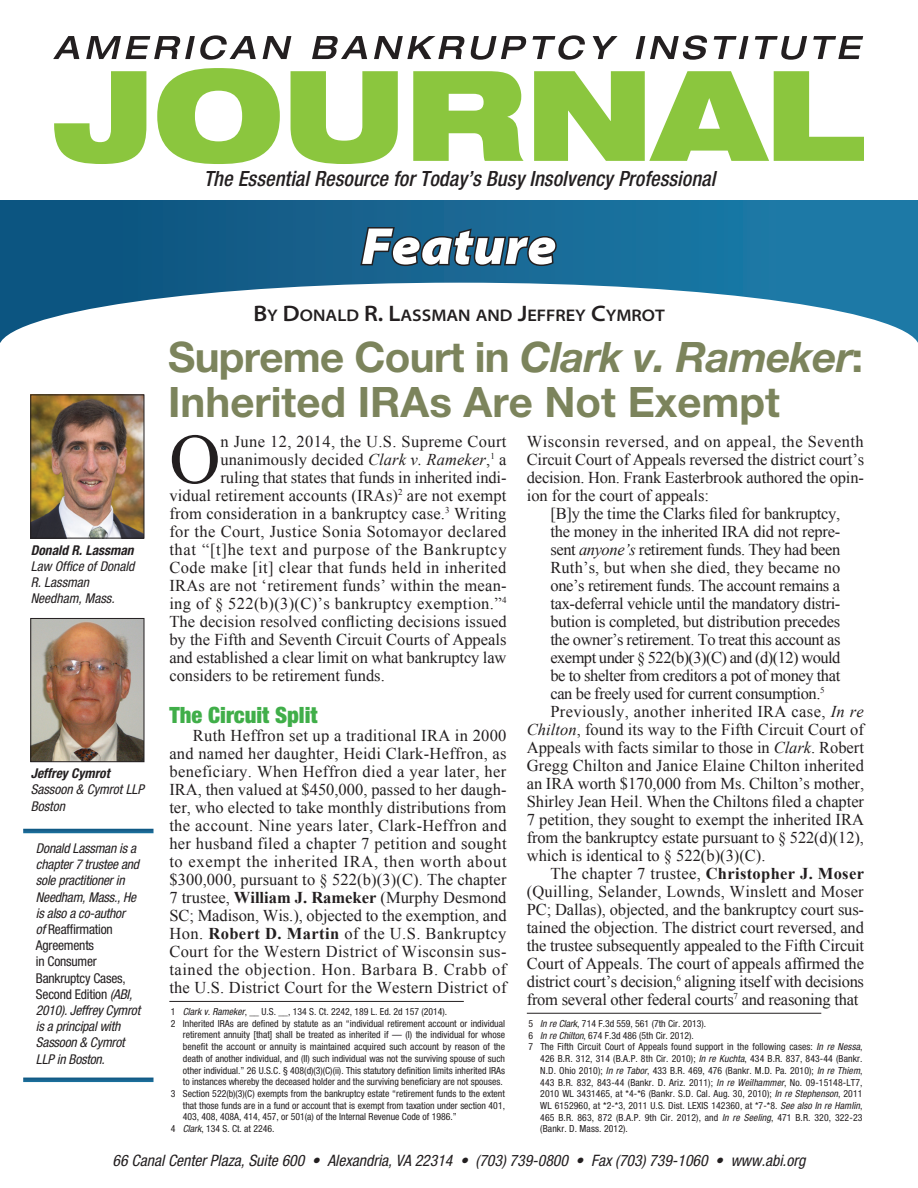
<style>
.page{position:relative;width:918px;height:1188px;background:#fff}
.page>*{position:absolute;margin:0;border:0;box-sizing:border-box;transform-origin:0 0}
.Body_text{font:70.8px "Times New Roman";color:#231f20}
.Page_Header{font:italic 900 semi-expanded 52.5px "Myriad Pro";color:#fff}
.Article_Headline_1{font:700 42px/45px "Helvetica Neue LT Std";color:#7c845c}
.Subhead_1{font:900 condensed 22.5px "Helvetica Neue";color:#40ae49}
.t1{font:italic 500 condensed 21px "Helvetica Neue LT Std";letter-spacing:.005em;color:#231f20}
.Author_Name_-_Top_of{font:600 semi-expanded 16.8px "Myriad Pro";color:#231f20}
.Body_text-2{font:16.5px/18px "Times New Roman";letter-spacing:.005em;color:#231f20;text-align:justify}
.Body_text-3{font:16.5px "Times New Roman";letter-spacing:.025em;color:#231f20}
.Body_text-4{font:16.5px "Times New Roman";letter-spacing:.04em;color:#231f20}
.t2{font:italic condensed 15.75px "Helvetica Neue";color:#231f20}
.Author_Caption_2_Bio{font:italic condensed 13.5px/16.2px "Helvetica Neue";letter-spacing:-.015em;color:#231f20}
.Author_Caption_1{font:italic 700 condensed 13.5px "Helvetica Neue";color:#231f20}
.Footnote{font:condensed 9.75px/11.7px "Helvetica Neue";color:#231f20;text-align:justify}
.s1{font-style:normal}
.s2{font-size:22.5px}
.s3{font-style:italic}
.s4{font-weight:700}
</style>
<div class="page">
<svg style="left:54px;top:71px;width:92px;height:93px"></svg>
<svg style="left:53px;top:36px;width:26px;height:23px"></svg>
<svg style="left:86px;top:35px;width:170px;height:25px"></svg>
<svg style="left:263px;top:36px;width:28px;height:23px"></svg>
<svg style="left:312px;top:36px;width:55px;height:23px"></svg>
<svg style="left:374px;top:36px;width:153px;height:24px"></svg>
<svg style="left:533px;top:35px;width:52px;height:25px"></svg>
<svg style="left:593px;top:36px;width:25px;height:23px"></svg>
<svg style="left:636px;top:35px;width:71px;height:25px"></svg>
<svg style="left:714px;top:36px;width:35px;height:23px"></svg>
<svg style="left:755px;top:36px;width:52px;height:24px"></svg>
<svg style="left:813px;top:36px;width:50px;height:23px"></svg>
<svg style="left:0;top:201px;width:918px;height:82px;background:#105e8a"></svg>
<svg style="left:0;top:283px;width:918px;height:131px"></svg>
<svg style="left:157px;top:68px;width:707px;height:346px"></svg>
<img style="left:32px;top:620px;width:110px;height:140px">
<div style="left:30px;top:618px;width:114px;height:144px;border:1px solid #231f20"></div>
<hr style="left:169px;top:1001px;width:295px;height:1px;background:#231f20">
<svg style="left:23px;top:829px;width:131px;height:4px"></svg>
<svg style="left:23px;top:1078px;width:131px;height:4px"></svg>
<hr style="left:527px;top:1013px;width:294px;height:1px;background:#231f20">
<img style="left:32px;top:396px;width:110px;height:140px">
<div style="left:30px;top:394px;width:114px;height:144px;border:1px solid #231f20"></div>
<p class="Author_Caption_1" style="left:31px;top:542px;width:104px">Donald R. Lassman</p>
<p class="Author_Caption_2_Bio" style="left:31px;top:558px;width:105px">Law Office of Donald<br>R. Lassman</p>
<p class="Author_Caption_2_Bio" style="left:31px;top:590px;width:85px">Needham, Mass.</p>
<p class="Author_Caption_1" style="left:31px;top:765px;width:80px">Jeffrey Cymrot</p>
<p class="Author_Caption_2_Bio" style="left:31px;top:781px;width:115px">Sassoon &amp; Cymrot LLP</p>
<p class="Author_Caption_2_Bio" style="left:31px;top:798px;width:36px">Boston</p>
<p class="Author_Caption_2_Bio" style="left:36px;top:840px;width:106px">Donald Lassman is a chapter 7 trustee and sole practitioner in<br>Needham, Mass., He is also a co-author<br>of <span class="s1">Reaffirmation<br>Agreements<br>in Consumer<br>Bankruptcy Cases,<br>Second Edition</span> (ABI,<br>2010). Jeffrey Cymrot is a principal with<br>Sassoon &amp; Cymrot<br>LLP in Boston.</p>
<p class="t1" style="left:204px;top:166px;width:513px">The Essential Resource for Today’s Busy Insolvency Professional</p>
<p class="Page_Header" style="left:361px;top:216px;width:197px">Feature</p>
<p class="Author_Name_-_Top_of" style="left:253px;top:306px;width:413px"><span class="s2">B</span>Y <span class="s2">D</span>ONALD <span class="s2">R. L</span>ASSMAN AND <span class="s2">J</span>EFFREY <span class="s2">C</span>YMROT</p>
<p class="Article_Headline_1" style="left:168px;top:334px;width:697px">Supreme Court in <span class="s3">Clark v. Rameker</span>:<br>Inherited IRAs Are Not Exempt</p>
<p class="Body_text" style="left:169px;top:412px;width:53px">O</p>
<p class="Body_text-3" style="left:221px;top:430px;width:288px">n June 12, 2014, the U.S. Supreme Court</p>
<p class="Body_text-2" style="left:527px;top:432px;width:339px">Wisconsin reversed, and on appeal, the Seventh Circuit Court of Appeals reversed the district court’s decision. Hon. Frank Easterbrook authored the opin&shy;ion for the court of appeals:</p>
<p class="Body_text-2" style="left:550px;top:504px;width:291px">[B]y the time the Clarks filed for bankruptcy, the money in the inherited IRA did not repre&shy;sent <span class="s3">anyone’s</span> retirement funds. They had been Ruth’s, but when she died, they became no one’s retirement funds. The account remains a tax-deferral vehicle until the mandatory distri&shy;bution is completed, but distribution precedes the owner’s retirement. To treat this account as exempt under § 522(b)(3)(C) and (d)(12) would be to shelter from creditors a pot of money that can be freely used for current consumption.<sup>5</sup></p>
<p class="Body_text-2" style="left:527px;top:702px;width:339px;text-indent:24px">Previously, another inherited IRA case, <span class="s3">In re Chilton</span>, found its way to the Fifth Circuit Court of Appeals with facts similar to those in <span class="s3">Clark</span>. Robert Gregg Chilton and Janice Elaine Chilton inherited an IRA worth $170,000 from Ms. Chilton’s mother, Shirley Jean Heil. When the Chiltons filed a chapter 7 petition, they sought to exempt the inherited IRA from the bankruptcy estate pursuant to § 522(d)(12), which is identical to § 522(b)(3)(C).</p>
<p class="Body_text-2" style="left:527px;top:864px;width:339px;text-indent:24px">The chapter 7 trustee, <span class="s4">Christopher J. Moser </span>(Quilling, Selander, Lownds, Winslett and Moser PC; Dallas), objected, and the bankruptcy court sus&shy;tained the objection. The district court reversed, and the trustee subsequently appealed to the Fifth Circuit Court of Appeals. The court of appeals affirmed the district court’s decision,<sup>6</sup> aligning itself with decisions from several other federal courts<sup>7</sup> and reasoning that</p>
<p class="Body_text-2" style="left:221px;top:450px;width:288px">unanimously decided <span class="s3">Clark v. Rameker</span>,<sup>1</sup> a</p>
<p class="Body_text-2" style="left:221px;top:468px;width:288px">ruling that states that funds in inherited indi-</p>
<p class="Body_text-2" style="left:169px;top:486px;width:339px">vidual retirement accounts (IRAs)<sup>2</sup> are not exempt</p>
<p class="Body_text-2" style="left:169px;top:504px;width:339px">from consideration in a bankruptcy case.<sup>3</sup> Writing</p>
<p class="Body_text-3" style="left:169px;top:520px;width:339px">for the Court, Justice Sonia Sotomayor declared</p>
<p class="Body_text-4" style="left:169px;top:538px;width:339px">that “[t]he text and purpose of the Bankruptcy</p>
<p class="Body_text-3" style="left:169px;top:556px;width:339px">Code make [it] clear that funds held in inherited</p>
<p class="Body_text-2" style="left:169px;top:576px;width:339px">IRAs are not ‘retirement funds’ within the mean-</p>
<p class="Body_text-2" style="left:169px;top:594px;width:339px">ing of § 522(b)(3)(C)’s bankruptcy exemption.”<sup>4</sup></p>
<p class="Body_text-2" style="left:169px;top:612px;width:339px">The decision resolved conflicting decisions issued</p>
<p class="Body_text-2" style="left:169px;top:630px;width:339px">by the Fifth and Seventh Circuit Courts of Appeals</p>
<p class="Body_text-2" style="left:169px;top:648px;width:339px">and established a clear limit on what bankruptcy law</p>
<p class="Body_text-2" style="left:169px;top:666px;width:217px">considers to be retirement funds.</p>
<p class="Subhead_1" style="left:169px;top:701px;width:150px">The Circuit Split</p>
<p class="Body_text-2" style="left:169px;top:726px;width:339px;text-indent:24px">Ruth Heffron set up a traditional IRA in 2000 and named her daughter, Heidi Clark-Heffron, as beneficiary. When Heffron died a year later, her IRA, then valued at $450,000, passed to her daugh&shy;ter, who elected to take monthly distributions from the account. Nine years later, Clark-Heffron and her husband filed a chapter 7 petition and sought to exempt the inherited IRA, then worth about $300,000, pursuant to § 522(b)(3)(C). The chapter 7 trustee, <span class="s4">William J. Rameker</span> (Murphy Desmond SC; Madison, Wis.), objected to the exemption, and Hon. <span class="s4">Robert D. Martin</span> of the U.S. Bankruptcy Court for the Western District of Wisconsin sus&shy;tained the objection. Hon. Barbara B. Crabb of the U.S. District Court for the Western District of</p>
<p class="Footnote" style="left:171px;top:1006px;width:278px">1 <span class="s3">Clark v. Rameker</span>, __ U.S. __, 134 S. Ct. 2242, 189 L. Ed. 2d 157 (2014).</p>
<p class="Footnote" style="left:183px;top:1017px;width:324px;text-indent:-12px">2 Inherited IRAs are defined by statute as an “individual retirement account or individual retirement annuity [that] shall be treated as inherited if — (I) the individual for whose benefit the account or annuity is maintained acquired such account by reason of the death of another individual, and (II) such individual was not the surviving spouse of such other individual.” 26 U.S.C. § 408(d)(3)(C)(ii). This statutory definition limits inherited IRAs to instances whereby the deceased holder and the surviving beneficiary are not spouses.</p>
<p class="Footnote" style="left:183px;top:1088px;width:324px;text-indent:-12px">3 Section 522(b)(3)(C) exempts from the bankruptcy estate “retirement funds to the extent that those funds are in a fund or account that is exempt from taxation under section 401, 403, 408, 408A, 414, 457, or 501(a) of the Internal Revenue Code of 1986.”</p>
<p class="Footnote" style="left:171px;top:1123px;width:105px">4 <span class="s3">Clark</span>, 134 S. Ct. at 2246.</p>
<p class="Footnote" style="left:528px;top:1018px;width:179px">5 <span class="s3">In re Clark</span>, 714 F.3d 559, 561 (7th Cir. 2013).</p>
<p class="Footnote" style="left:528px;top:1029px;width:167px">6 <span class="s3">In re Chilton</span>, 674 F.3d 486 (5th Cir. 2012).</p>
<p class="Footnote" style="left:540px;top:1041px;width:324px;text-indent:-12px">7 The Fifth Circuit Court of Appeals found support in the following cases: <span class="s3">In re Nessa</span>, 426 B.R. 312, 314 (B.A.P. 8th Cir. 2010); <span class="s3">In re Kuchta</span>, 434 B.R. 837, 843-44 (Bankr.<br>N.D. Ohio 2010); <span class="s3">In re Tabor</span>, 433 B.R. 469, 476 (Bankr. M.D. Pa. 2010); <span class="s3">In re Thiem</span>, 443 B.R. 832, 843-44 (Bankr. D. Ariz. 2011); <span class="s3">In re Weilhammer</span>, No. 09-15148-LT7, 2010 WL 3431465, at *4-*6 (Bankr. S.D. Cal. Aug. 30, 2010); <span class="s3">In re Stephenson</span>, 2011<br>WL 6152960, at *2-*3, 2011 U.S. Dist. LEXIS 142360, at *7-*8. <span class="s3">See also In re Hamlin</span>, 465 B.R. 863, 872 (B.A.P. 9th Cir. 2012), and <span class="s3">In re Seeling</span>, 471 B.R. 320, 322-23 (Bankr. D. Mass. 2012).</p>
<p class="t2" style="left:113px;top:1151px;width:694px">66 Canal Center Plaza, Suite 600 • Alexandria, VA 22314 • (703) 739-0800 • Fax (703) 739-1060 • www.abi.org</p>
</div>
